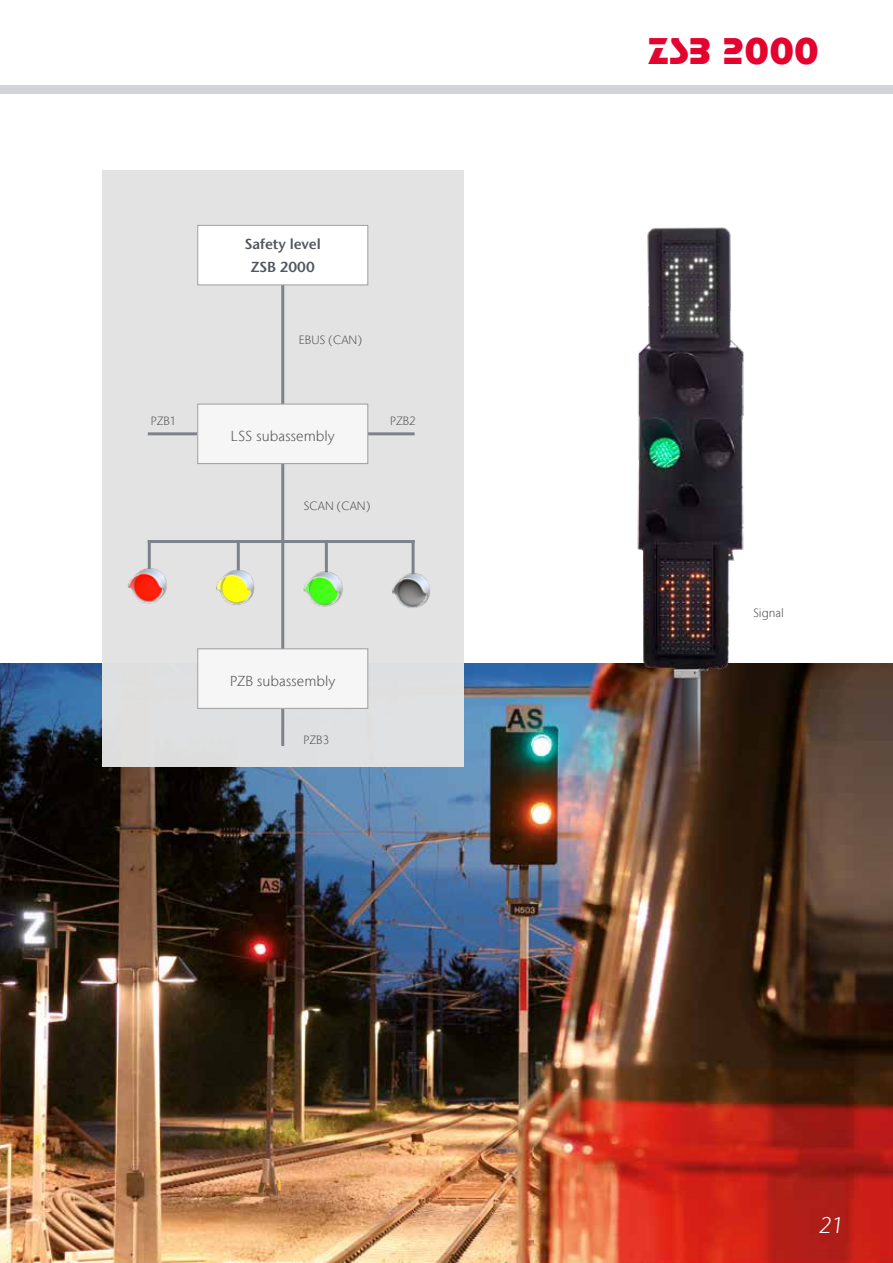
<style>
.page{position:relative;width:893px;height:1263px;background:#fff}
.page>*{position:absolute;margin:0;border:0;box-sizing:border-box;transform-origin:0 0}
.t1{font:36px "Stop";color:#e4032e}
.t2{font:300 22.5px "Stone Sans IIITC Com";color:#fff}
.t3{font:300 14.4px "Stone Sans IIITC Com";color:#575756}
.t4{font:14.4px/22.5px "ITC Stone Sans Com Semi";color:#52575e;text-align:center}
.t5{font:300 12px "Stone Sans IIITC Com";color:#575756}
</style>
<div class="page">
<img style="left:0;top:663px;width:893px;height:600px">
<img style="left:618px;top:227px;width:143px;height:545px">
<div style="left:102px;top:170px;width:361px;height:597px;background:#e3e3e3"></div>
<hr style="left:281px;top:263px;width:3px;height:483px;background:#7e828a">
<hr style="left:148px;top:540px;width:3px;height:44px;background:#7e828a">
<hr style="left:237px;top:540px;width:3px;height:44px;background:#7e828a">
<hr style="left:325px;top:540px;width:3px;height:44px;background:#7e828a">
<hr style="left:412px;top:540px;width:3px;height:44px;background:#7e828a">
<hr style="left:148px;top:540px;width:267px;height:3px;background:#7e828a">
<hr style="left:148px;top:432px;width:267px;height:3px;background:#7e828a">
<div style="left:198px;top:225px;width:170px;height:60px;background:#fff"></div>
<div style="left:197px;top:225px;width:171px;height:60px;border:1px solid #9d9d9c"></div>
<div style="left:198px;top:404px;width:170px;height:60px;background:#f6f6f6"></div>
<div style="left:197px;top:404px;width:171px;height:60px;border:1px solid #9d9d9c"></div>
<div style="left:198px;top:649px;width:170px;height:59px;background:#f6f6f6"></div>
<div style="left:197px;top:648px;width:171px;height:61px;border:1px solid #9d9d9c"></div>
<img style="left:123px;top:557px;width:320px;height:62px">
<div style="left:0;top:85px;width:893px;height:9px;background:#d3d4d9"></div>
<p class="t4" style="left:245px;top:233px;width:78px">Safety level<br>ZSB 2000</p>
<p class="t5" style="left:299px;top:333px;width:64px">EBUS (CAN)</p>
<p class="t5" style="left:151px;top:414px;width:27px">PZB1</p>
<p class="t5" style="left:390px;top:414px;width:27px">PZB2</p>
<p class="t3" style="left:231px;top:427px;width:105px">LSS subassembly</p>
<p class="t5" style="left:303px;top:499px;width:68px">SCAN (CAN)</p>
<p class="t3" style="left:230px;top:672px;width:107px">PZB subassembly</p>
<p class="t5" style="left:303px;top:733px;width:27px">PZB3</p>
<h1 class="t1" style="left:648px;top:29px;width:172px">ZSB 2000</h1>
<p class="t5" style="left:753px;top:605px;width:32px">Signal</p>
<h2 class="t2" style="left:819px;top:1211px;width:29px">21</h2>
</div>
